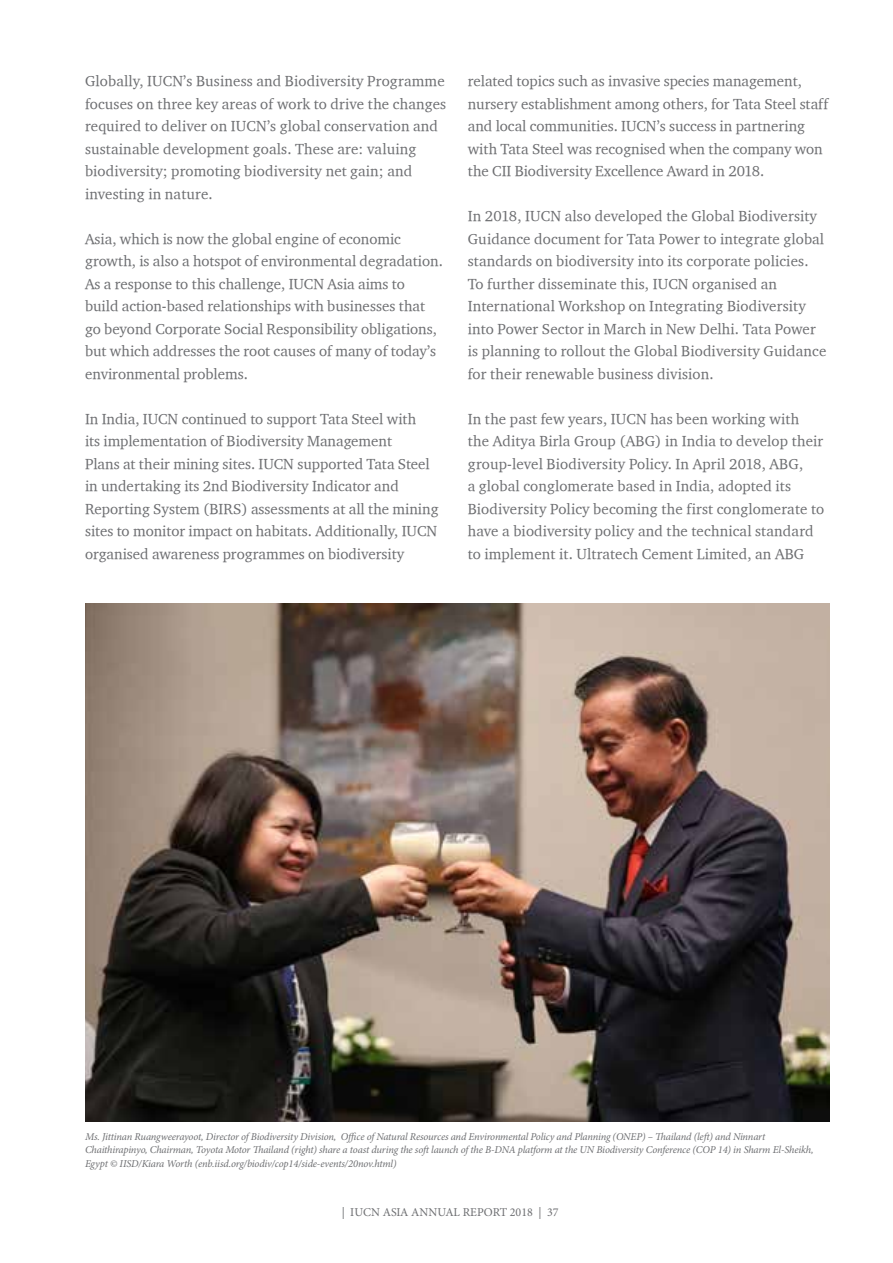
<style>
.page{position:relative;width:893px;height:1263px;background:#fff}
.page>*{position:absolute;margin:0;border:0;box-sizing:border-box;transform-origin:0 0}
.t1{font:15px/22.5px "Charter ITCTT";color:#6d6e71}
.t2{font:12px "Minion Pro";color:#6d6e71}
.t3{font:italic 10.5px/13.5px "Minion Pro";letter-spacing:-.02em;color:#6d6e71}
</style>
<div class="page">
<img style="left:85px;top:604px;width:744px;height:517px">
<p class="t1" style="left:85px;top:70px;width:363px">Globally, IUCN’s Business and Biodiversity Programme focuses on three key areas of work to drive the changes required to deliver on IUCN’s global conservation and sustainable development goals. These are: valuing biodiversity; promoting biodiversity net gain; and investing in nature.</p>
<p class="t1" style="left:85px;top:227px;width:359px">Asia, which is now the global engine of economic growth, is also a hotspot of environmental degradation.<br>As a response to this challenge, IUCN Asia aims to<br>build action-based relationships with businesses that go beyond Corporate Social Responsibility obligations, but which addresses the root causes of many of today’s environmental problems.</p>
<p class="t1" style="left:85px;top:407px;width:355px">In India, IUCN continued to support Tata Steel with<br>its implementation of Biodiversity Management<br>Plans at their mining sites. IUCN supported Tata Steel in undertaking its 2nd Biodiversity Indicator and Reporting System (BIRS) assessments at all the mining sites to monitor impact on habitats. Additionally, IUCN organised awareness programmes on biodiversity</p>
<p class="t1" style="left:468px;top:70px;width:362px">related topics such as invasive species management, nursery establishment among others, for Tata Steel staff and local communities. IUCN’s success in partnering with Tata Steel was recognised when the company won the CII Biodiversity Excellence Award in 2018.</p>
<p class="t1" style="left:468px;top:205px;width:360px">In 2018, IUCN also developed the Global Biodiversity Guidance document for Tata Power to integrate global standards on biodiversity into its corporate policies.<br>To further disseminate this, IUCN organised an International Workshop on Integrating Biodiversity into Power Sector in March in New Delhi. Tata Power is planning to rollout the Global Biodiversity Guidance for their renewable business division.</p>
<p class="t1" style="left:468px;top:407px;width:358px">In the past few years, IUCN has been working with the Aditya Birla Group (ABG) in India to develop their group-level Biodiversity Policy. In April 2018, ABG,<br>a global conglomerate based in India, adopted its Biodiversity Policy becoming the first conglomerate to have a biodiversity policy and the technical standard to implement it. Ultratech Cement Limited, an ABG</p>
<p class="t3" style="left:85px;top:1129px;width:730px">Ms. Jittinan Ruangweerayoot, Director of Biodiversity Division, Office of Natural Resources and Environmental Policy and Planning (ONEP) – Thailand (left) and Ninnart<br>Chaithirapinyo, Chairman, Toyota Motor Thailand (right) share a toast during the soft launch of the B-DNA platform at the UN Biodiversity Conference (COP 14) in Sharm El-Sheikh,<br>Egypt © IISD/Kiara Worth (enb.iisd.org/biodiv/cop14/side-events/20nov.html)</p>
<p class="t2" style="left:342px;top:1204px;width:218px">| IUCN ASIA ANNUAL REPORT 2018 | 37</p>
</div>
